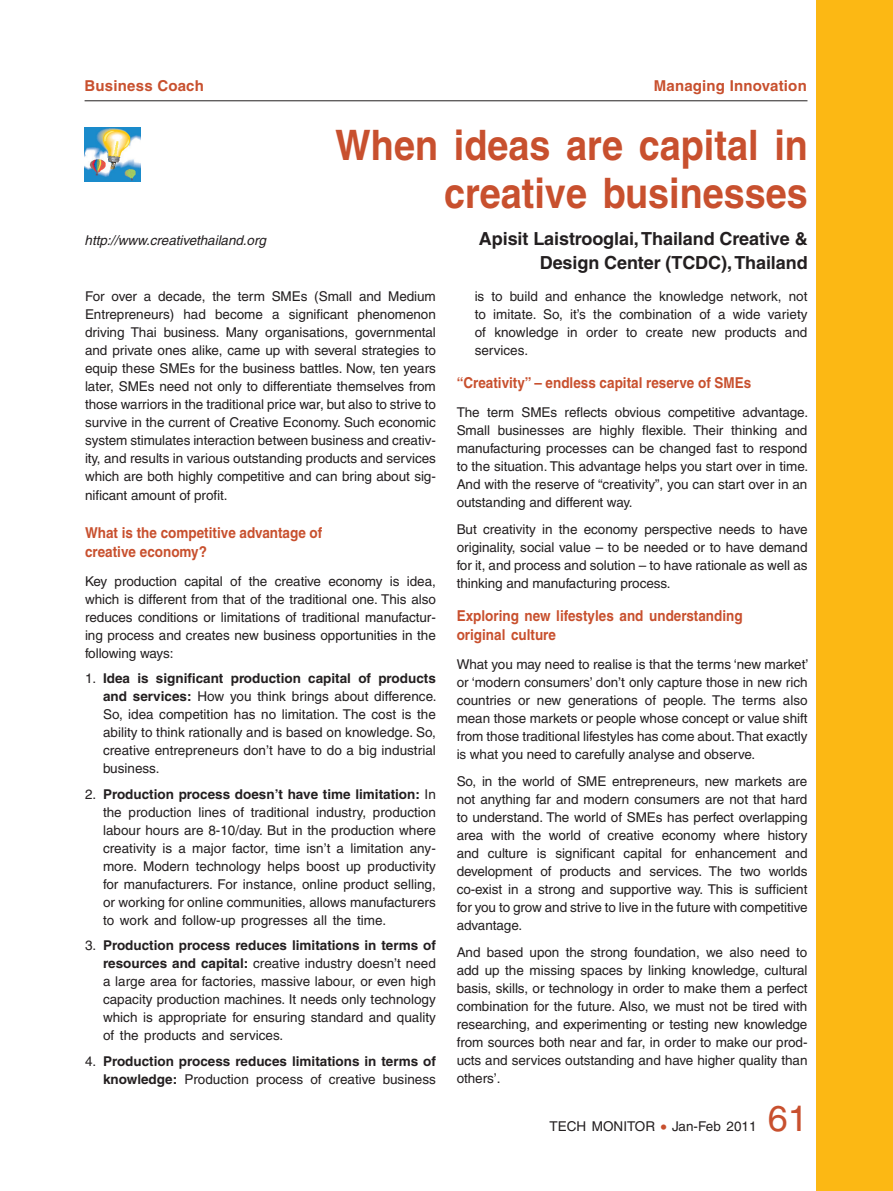
<style>
.page{position:relative;width:893px;height:1191px;background:#fff}
.page>*{position:absolute;margin:0;border:0;box-sizing:border-box;transform-origin:0 0}
.t1{font:700 42px/48px "Helvetica";color:#c8502e;text-align:right;scale:.9 1}
.t2{font:36px "Helvetica";color:#c8502e}
.t3{font:700 18px/24px "Helvetica";letter-spacing:-.005em;color:#231f20;text-align:right}
.t4{font:700 15px/19.5px "Helvetica";color:#c8502e;scale:.9 1}
.t5{font:700 15px "Helvetica";color:#c8502e}
.t6{font:13.5px/18px "Helvetica";letter-spacing:-.005em;color:#231f20;text-align:justify}
.t7{font:700 13.5px/18px "Helvetica";color:#231f20;text-align:right}
.t8{font:italic 13.5px "Helvetica";letter-spacing:-.005em;color:#231f20}
.s1{font-weight:700}
.s2{font-weight:400}
.s3{font-size:16.5px;color:#c8502e}
</style>
<div class="page">
<hr style="left:85px;top:100px;width:722px;height:1px;background:#231f20">
<img style="left:85px;top:128px;width:56px;height:53px">
<div style="left:816px;top:0;width:77px;height:1191px;background:#fcb814"></div>
<p class="t5" style="left:85px;top:77px;width:121px">Business Coach</p>
<p class="t5" style="left:654px;top:77px;width:155px">Managing Innovation</p>
<p class="t8" style="left:85px;top:232px;width:183px">http://www.creativethailand.org</p>
<h1 class="t1" style="left:335px;top:121px;width:527px">When ideas are capital in creative businesses</h1>
<h3 class="t3" style="left:479px;top:226px;width:330px">Apisit Laistrooglai, Thailand Creative &amp;<br>Design Center (TCDC), Thailand</h3>
<p class="t6" style="left:85px;top:287px;width:352px">For over a decade, the term SMEs (Small and Medium Entrepreneurs) had become a significant phenomenon driving Thai business. Many organisations, governmental and private ones alike, came up with several strategies to equip these SMEs for the business battles. Now, ten years later, SMEs need not only to differentiate themselves from those warriors in the traditional price war, but also to strive to survive in the current of Creative Economy. Such economic system stimulates interaction between business and creativ&shy;ity, and results in various outstanding products and services which are both highly competitive and can bring about sig&shy;nificant amount of profit.</p>
<p class="t4" style="left:85px;top:522px;width:265px">What is the competitive advantage of creative economy?</p>
<p class="t6" style="left:85px;top:572px;width:352px">Key production capital of the creative economy is idea, which is different from that of the traditional one. This also reduces conditions or limitations of traditional manufactur&shy;ing process and creates new business opportunities in the following ways:</p>
<p class="t6" style="left:103px;top:669px;width:335px;text-indent:-18px">1. <span class="s1">Idea is significant production capital of products and services:</span> How you think brings about difference.<br>So, idea competition has no limitation. The cost is the ability to think rationally and is based on knowledge. So, creative entrepreneurs don’t have to do a big industrial business.</p>
<p class="t6" style="left:103px;top:785px;width:334px;text-indent:-18px">2. <span class="s1">Production process doesn’t have time limitation:</span> In the production lines of traditional industry, production labour hours are 8-10/day. But in the production where creativity is a major factor, time isn’t a limitation any&shy;more. Modern technology helps boost up productivity for manufacturers. For instance, online product selling, or working for online communities, allows manufacturers to work and follow-up progresses all the time.</p>
<p class="t6" style="left:103px;top:936px;width:334px;text-indent:-18px">3. <span class="s1">Production process reduces limitations in terms of resources and capital:</span> creative industry doesn’t need a large area for factories, massive labour, or even high capacity production machines. It needs only technology which is appropriate for ensuring standard and quality of the products and services.</p>
<p class="t7" style="left:85px;top:1052px;width:352px"><span class="s2">4.</span> Production process reduces limitations in terms of knowledge: <span class="s2">Production process of creative business</span></p>
<p class="t6" style="left:475px;top:287px;width:334px">is to build and enhance the knowledge network, not to imitate. So, it’s the combination of a wide variety of knowledge in order to create new products and services.</p>
<p class="t4" style="left:457px;top:373px;width:329px">“Creativity” – endless capital reserve of SMEs</p>
<p class="t6" style="left:457px;top:403px;width:353px">The term SMEs reflects obvious competitive advantage.<br>Small businesses are highly flexible. Their thinking and manufacturing processes can be changed fast to respond to the situation. This advantage helps you start over in time.<br>And with the reserve of “creativity”, you can start over in an outstanding and different way.</p>
<p class="t6" style="left:457px;top:520px;width:352px">But creativity in the economy perspective needs to have originality, social value – to be needed or to have demand for it, and process and solution – to have rationale as well as thinking and manufacturing process.</p>
<p class="t4" style="left:457px;top:605px;width:319px">Exploring new lifestyles and understanding original culture</p>
<p class="t6" style="left:457px;top:655px;width:353px">What you may need to realise is that the terms ‘new market’ or ‘modern consumers’ don’t only capture those in new rich countries or new generations of people. The terms also mean those markets or people whose concept or value shift from those traditional lifestyles has come about. That exactly is what you need to carefully analyse and observe.</p>
<p class="t6" style="left:457px;top:772px;width:352px">So, in the world of SME entrepreneurs, new markets are not anything far and modern consumers are not that hard to understand. The world of SMEs has perfect overlapping area with the world of creative economy where history and culture is significant capital for enhancement and development of products and services. The two worlds co-exist in a strong and supportive way. This is sufficient for you to grow and strive to live in the future with competitive advantage.</p>
<p class="t6" style="left:457px;top:943px;width:352px">And based upon the strong foundation, we also need to add up the missing spaces by linking knowledge, cultural basis, skills, or technology in order to make them a perfect combination for the future. Also, we must not be tired with researching, and experimenting or testing new knowledge from sources both near and far, in order to make our prod&shy;ucts and services outstanding and have higher quality than others’.</p>
<p class="t6" style="left:549px;top:1117px;width:19px">Tech</p>
<p class="t6" style="left:592px;top:1117px;width:21px">Monitor</p>
<p class="t6" style="left:661px;top:1117px;width:97px"><span class="s3">•</span> Jan-Feb 2011</p>
<h2 class="t2" style="left:768px;top:1097px;width:42px">61</h2>
</div>
